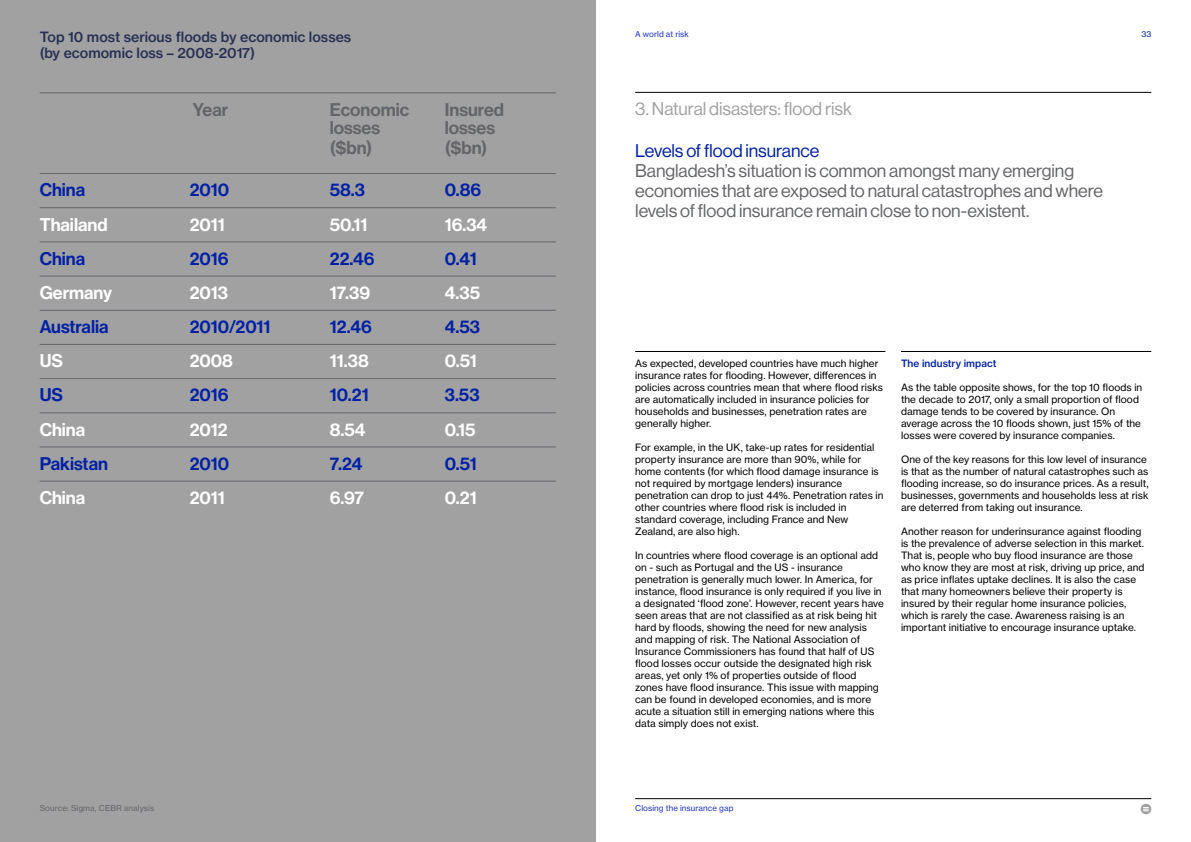
<style>
.page{position:relative;width:1191px;height:842px;background:#fff}
.page>*{position:absolute;margin:0;border:0;box-sizing:border-box;transform-origin:0 0}
.t1{font:18px/20px "Haas Grot Disp 55 Roman";letter-spacing:-.005em;color:#646569}
.t2{font:500 18px "Haas Grot Disp 65";color:#0021a4}
.t3{font:500 18px "Haas Grot Disp 65";color:#fff}
.t4{font:500 18px "Haas Grot Disp 65";color:#646569}
.t5{font:18px "Haas Grot Disp 55 Roman";letter-spacing:-.005em;color:#a1a1a2}
.t6{font:18px "Haas Grot Disp 55 Roman";letter-spacing:-.005em;color:#0021a4}
.t7{font:14px/16px "N Haas Grotesk TX Pro 65 Md";color:#282f54}
.t8{font:10px/12px "N Haas Grotesk TX Pro 55 Rg";letter-spacing:.005em;color:#000}
.t9{font:10px "N Haas Grotesk TX Pro 65 Md";letter-spacing:.01em;color:#0021a4}
.t10{font:8px "N Haas Grotesk TX Pro 55 Rg";letter-spacing:.015em;color:#1e34bf}
.t11{font:8px "N Haas Grotesk TX Pro 55 Rg";letter-spacing:.015em;color:#646569}
.t12{font:8px "N Haas Grotesk TX Pro 55 Rg";color:#0021a4}
</style>
<div class="page">
<div style="left:0;top:0;width:595px;height:842px;background:#a1a1a2"></div>
<hr style="left:635px;top:798px;width:516px;height:1px;background:#000">
<svg style="left:1140px;top:804px;width:11px;height:10px"></svg>
<svg style="left:1143px;top:807px;width:5px;height:4px"></svg>
<hr style="left:635px;top:92px;width:516px;height:1px;background:#000">
<hr style="left:635px;top:351px;width:250px;height:1px;background:#000">
<hr style="left:901px;top:351px;width:250px;height:1px;background:#000">
<hr style="left:40px;top:93px;width:516px;height:1px;background:#646569">
<hr style="left:40px;top:173px;width:516px;height:1px;background:#646569">
<hr style="left:40px;top:208px;width:516px;height:1px;background:#646569">
<hr style="left:40px;top:242px;width:516px;height:1px;background:#646569">
<hr style="left:40px;top:276px;width:516px;height:1px;background:#646569">
<hr style="left:40px;top:310px;width:516px;height:1px;background:#646569">
<hr style="left:40px;top:344px;width:516px;height:1px;background:#646569">
<hr style="left:40px;top:378px;width:516px;height:1px;background:#646569">
<hr style="left:40px;top:413px;width:516px;height:1px;background:#646569">
<hr style="left:40px;top:447px;width:516px;height:1px;background:#646569">
<hr style="left:40px;top:481px;width:516px;height:1px;background:#646569">
<h2 class="t7" style="left:40px;top:29px;width:313px">Top 10 most serious floods by economic losses (by ecomomic loss – 2008-2017)</h2>
<p class="t10" style="left:635px;top:29px;width:55px">A world at risk</p>
<p class="t12" style="left:1141px;top:29px;width:12px">33</p>
<h1 class="t4" style="left:193px;top:99px;width:37px">Year</h1>
<h1 class="t4" style="left:330px;top:99px;width:81px">Economic</h1>
<h1 class="t4" style="left:445px;top:99px;width:61px">Insured</h1>
<h1 class="t4" style="left:330px;top:117px;width:52px">losses</h1>
<h1 class="t4" style="left:445px;top:117px;width:52px">losses</h1>
<h1 class="t4" style="left:330px;top:137px;width:44px">($bn)</h1>
<h1 class="t4" style="left:445px;top:137px;width:44px">($bn)</h1>
<h1 class="t2" style="left:40px;top:180px;width:47px">China</h1>
<h1 class="t2" style="left:190px;top:180px;width:41px">2010</h1>
<h1 class="t2" style="left:330px;top:180px;width:37px">58.3</h1>
<h1 class="t2" style="left:445px;top:180px;width:38px">0.86</h1>
<h1 class="t3" style="left:40px;top:214px;width:69px">Thailand</h1>
<h1 class="t3" style="left:190px;top:214px;width:37px">2011</h1>
<h1 class="t3" style="left:330px;top:214px;width:39px">50.11</h1>
<h1 class="t3" style="left:445px;top:214px;width:44px">16.34</h1>
<h1 class="t2" style="left:40px;top:248px;width:47px">China</h1>
<h1 class="t2" style="left:190px;top:248px;width:40px">2016</h1>
<h1 class="t2" style="left:330px;top:248px;width:46px">22.46</h1>
<h1 class="t2" style="left:445px;top:248px;width:33px">0.41</h1>
<h1 class="t3" style="left:40px;top:282px;width:74px">Germany</h1>
<h1 class="t3" style="left:190px;top:282px;width:40px">2013</h1>
<h1 class="t3" style="left:330px;top:282px;width:42px">17.39</h1>
<h1 class="t3" style="left:445px;top:282px;width:37px">4.35</h1>
<h1 class="t2" style="left:40px;top:316px;width:70px">Australia</h1>
<h1 class="t2" style="left:190px;top:316px;width:82px">2010/2011</h1>
<h1 class="t2" style="left:330px;top:316px;width:43px">12.46</h1>
<h1 class="t2" style="left:445px;top:316px;width:37px">4.53</h1>
<h1 class="t3" style="left:40px;top:351px;width:25px">US</h1>
<h1 class="t3" style="left:190px;top:351px;width:45px">2008</h1>
<h1 class="t3" style="left:330px;top:351px;width:40px">11.38</h1>
<h1 class="t3" style="left:445px;top:351px;width:34px">0.51</h1>
<h1 class="t2" style="left:40px;top:385px;width:25px">US</h1>
<h1 class="t2" style="left:190px;top:385px;width:40px">2016</h1>
<h1 class="t2" style="left:330px;top:385px;width:40px">10.21</h1>
<h1 class="t2" style="left:445px;top:385px;width:36px">3.53</h1>
<h1 class="t3" style="left:40px;top:419px;width:47px">China</h1>
<h1 class="t3" style="left:190px;top:419px;width:39px">2012</h1>
<h1 class="t3" style="left:330px;top:419px;width:37px">8.54</h1>
<h1 class="t3" style="left:445px;top:419px;width:32px">0.15</h1>
<h1 class="t2" style="left:40px;top:453px;width:70px">Pakistan</h1>
<h1 class="t2" style="left:190px;top:453px;width:41px">2010</h1>
<h1 class="t2" style="left:330px;top:453px;width:34px">7.24</h1>
<h1 class="t2" style="left:445px;top:453px;width:34px">0.51</h1>
<h1 class="t3" style="left:40px;top:487px;width:47px">China</h1>
<h1 class="t3" style="left:190px;top:487px;width:37px">2011</h1>
<h1 class="t3" style="left:330px;top:487px;width:36px">6.97</h1>
<h1 class="t3" style="left:445px;top:487px;width:33px">0.21</h1>
<h1 class="t5" style="left:635px;top:99px;width:218px">3. Natural disasters: flood risk</h1>
<h1 class="t6" style="left:635px;top:141px;width:186px">Levels of flood insurance</h1>
<h1 class="t1" style="left:635px;top:161px;width:469px">Bangladesh’s situation is common amongst many emerging economies that are exposed to natural catastrophes and where levels of flood insurance remain close to non-existent.</h1>
<p class="t8" style="left:635px;top:358px;width:249px">As expected, developed countries have much higher insurance rates for flooding. However, differences in policies across countries mean that where flood risks are automatically included in insurance policies for households and businesses, penetration rates are generally higher.</p>
<p class="t8" style="left:635px;top:442px;width:250px">For example, in the UK, take-up rates for residential property insurance are more than 90%, while for home contents (for which flood damage insurance is not required by mortgage lenders) insurance penetration can drop to just 44%. Penetration rates in other countries where flood risk is included in standard coverage, including France and New Zealand, are also high.</p>
<p class="t8" style="left:635px;top:550px;width:250px">In countries where flood coverage is an optional add on - such as Portugal and the US - insurance penetration is generally much lower. In America, for instance, flood insurance is only required if you live in a designated ‘flood zone’. However, recent years have seen areas that are not classified as at risk being hit hard by floods, showing the need for new analysis and mapping of risk. The National Association of Insurance Commissioners has found that half of US flood losses occur outside the designated high risk areas, yet only 1% of properties outside of flood zones have flood insurance. This issue with mapping can be found in developed economies, and is more acute a situation still in emerging nations where this data simply does not exist.</p>
<p class="t9" style="left:901px;top:357px;width:97px">The industry impact</p>
<p class="t8" style="left:901px;top:382px;width:243px">As the table opposite shows, for the top 10 floods in the decade to 2017, only a small proportion of flood damage tends to be covered by insurance. On average across the 10 floods shown, just 15% of the losses were covered by insurance companies.</p>
<p class="t8" style="left:901px;top:454px;width:249px">One of the key reasons for this low level of insurance is that as the number of natural catastrophes such as flooding increase, so do insurance prices. As a result, businesses, governments and households less at risk are deterred from taking out insurance.</p>
<p class="t8" style="left:901px;top:526px;width:245px">Another reason for underinsurance against flooding is the prevalence of adverse selection in this market.<br>That is, people who buy flood insurance are those who know they are most at risk, driving up price, and as price inflates uptake declines. It is also the case that many homeowners believe their property is insured by their regular home insurance policies, which is rarely the case. Awareness raising is an important initiative to encourage insurance uptake.</p>
<p class="t11" style="left:40px;top:803px;width:116px">Source: Sigma, CEBR analysis</p>
<p class="t10" style="left:635px;top:803px;width:100px">Closing the insurance gap</p>
</div>
